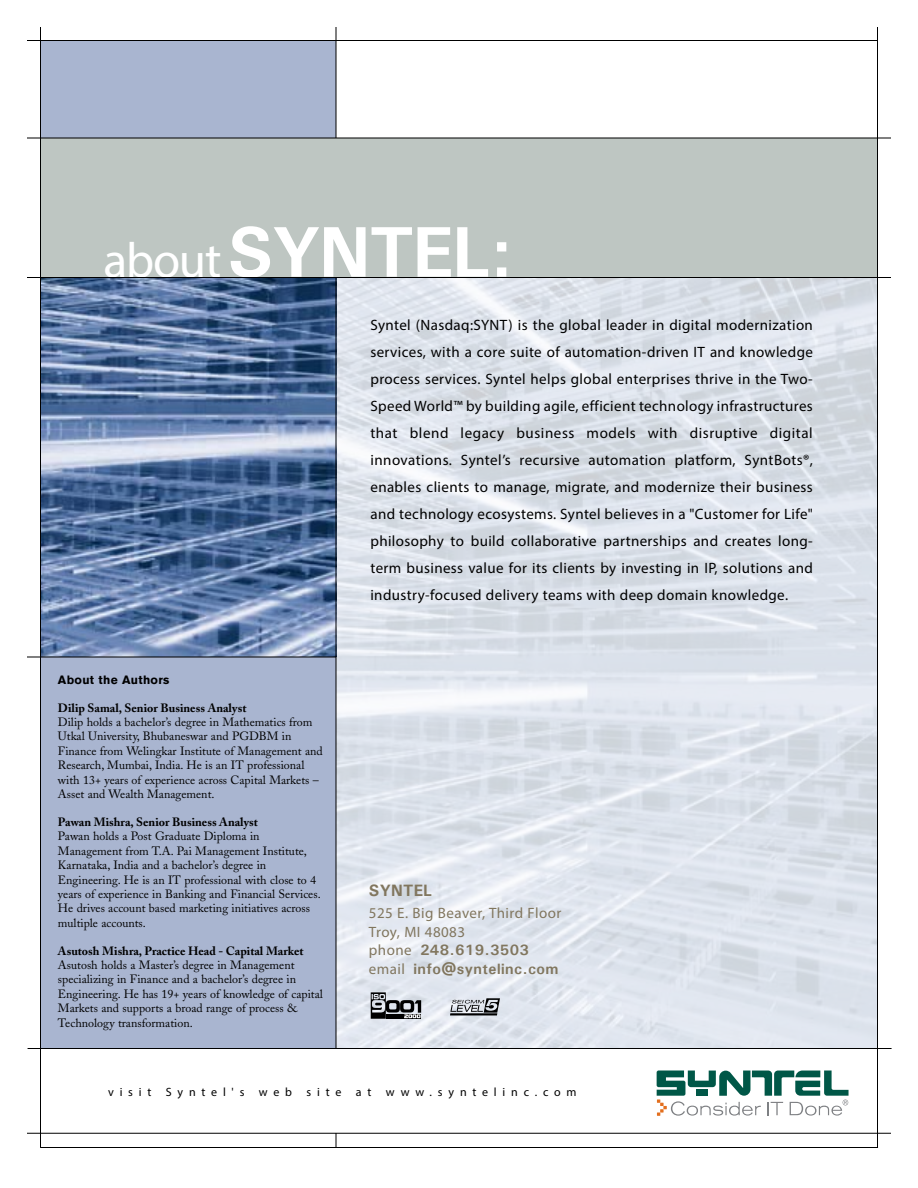
<style>
.page{position:relative;width:918px;height:1188px;background:#fff}
.page>*{position:absolute;margin:0;border:0;box-sizing:border-box;transform-origin:0 0}
.t1{font:700 72px "Univers";letter-spacing:-.025em;color:#fff}
.t2{font:700 16.5px "Univers";letter-spacing:.01em;color:#81765e}
.t3{font:15px/27px "Myriad Pro";letter-spacing:.025em;color:#000;text-align:justify}
.t4{font:700 15px/18.8px "Univers";letter-spacing:.03em;color:#81765e}
.t5{font:15px/18.8px "Myriad Pro";letter-spacing:.03em;color:#81765e}
.t6{font:12px/14.4px "Adobe Caslon";color:#000}
.t7{font:700 12px "Adobe Caslon";color:#000}
.t8{font:12px "Myriad Pro";letter-spacing:.485em;color:#000}
.t9{font:700 12px "Akzidenz Grotesk BQ";letter-spacing:.025em;color:#000}
.s1{font-family:"Myriad Pro";font-weight:400;font-size:49.5px}
.s2{font-family:"Myriad Pro";font-weight:400}
</style>
<div class="page">
<div style="left:40px;top:41px;width:296px;height:1008px;background:#a9b5d0"></div>
<img style="left:41px;top:278px;width:295px;height:378px">
<hr style="left:336px;top:27px;width:1px;height:1121px;background:#000">
<div style="left:40px;top:138px;width:838px;height:140px;background:#bec6c2"></div>
<div style="left:40px;top:1048px;width:852px;height:85px;background:#fff"></div>
<hr style="left:27px;top:277px;width:864px;height:1px;background:#000">
<hr style="left:27px;top:138px;width:864px;height:1px;background:#000">
<hr style="left:27px;top:657px;width:309px;height:1px;background:#000">
<hr style="left:28px;top:1048px;width:864px;height:1px;background:#000">
<svg style="left:657px;top:1070px;width:192px;height:46px"></svg>
<hr style="left:27px;top:1133px;width:864px;height:1px;background:#000">
<hr style="left:450px;top:1013px;width:47px;height:2px;background:#000">
<svg style="left:450px;top:998px;width:50px;height:15px"></svg>
<svg style="left:371px;top:992px;width:50px;height:27px"></svg>
<hr style="left:40px;top:1147px;width:838px;height:1px;background:#000">
<hr style="left:27px;top:40px;width:851px;height:1px;background:#000">
<hr style="left:877px;top:27px;width:1px;height:1121px;background:#000">
<hr style="left:40px;top:27px;width:1px;height:1121px;background:#000">
<h1 class="t1" style="left:104px;top:206px;width:411px"><span class="s1">about</span> SYNTEL:</h1>
<p class="t9" style="left:58px;top:673px;width:113px">About the Authors</p>
<p class="t7" style="left:58px;top:700px;width:190px">Dilip Samal, Senior Business Analyst</p>
<p class="t6" style="left:58px;top:715px;width:266px">Dilip holds a bachelor’s degree in Mathematics from Utkal University, Bhubaneswar and PGDBM in Finance from Welingkar Institute of Management and Research, Mumbai, India. He is an IT professional with 13+ years of experience across Capital Markets – Asset and Wealth Management.</p>
<p class="t7" style="left:58px;top:815px;width:202px">Pawan Mishra, Senior Business Analyst</p>
<p class="t6" style="left:58px;top:829px;width:264px">Pawan holds a Post Graduate Diploma in Management from T.A. Pai Management Institute, Karnataka, India and a bachelor’s degree in Engineering. He is an IT professional with close to 4 years of experience in Banking and Financial Services.<br>He drives account based marketing initiatives across multiple accounts.</p>
<p class="t7" style="left:58px;top:943px;width:247px">Asutosh Mishra, Practice Head - Capital Market</p>
<p class="t6" style="left:58px;top:958px;width:266px">Asutosh holds a Master’s degree in Management specializing in Finance and a bachelor’s degree in Engineering. He has 19+ years of knowledge of capital Markets and supports a broad range of process &amp; Technology transformation.</p>
<p class="t3" style="left:370px;top:311px;width:444px">Syntel (Nasdaq:SYNT) is the global leader in digital modernization services, with a core suite of automation-driven IT and knowledge process services. Syntel helps global enterprises thrive in the Two-Speed World™ by building agile, efficient technology infrastructures that blend legacy business models with disruptive digital innovations. Syntel’s recursive automation platform, SyntBots®, enables clients to manage, migrate, and modernize their business and technology ecosystems. Syntel believes in a "Customer for Life" philosophy to build collaborative partnerships and creates long&shy;term business value for its clients by investing in IP, solutions and industry-focused delivery teams with deep domain knowledge.</p>
<h2 class="t2" style="left:369px;top:880px;width:65px">SYNTEL</h2>
<p class="t5" style="left:369px;top:903px;width:194px">525 E. Big Beaver, Third Floor<br>Troy, MI 48083</p>
<p class="t4" style="left:369px;top:941px;width:191px"><span class="s2">phone</span> 248.619.3503 <span class="s2">email</span> info@syntelinc.com</p>
<p class="t8" style="left:108px;top:1085px;width:470px">visit Syntel's web site at www.syntelinc.com</p>
</div>
